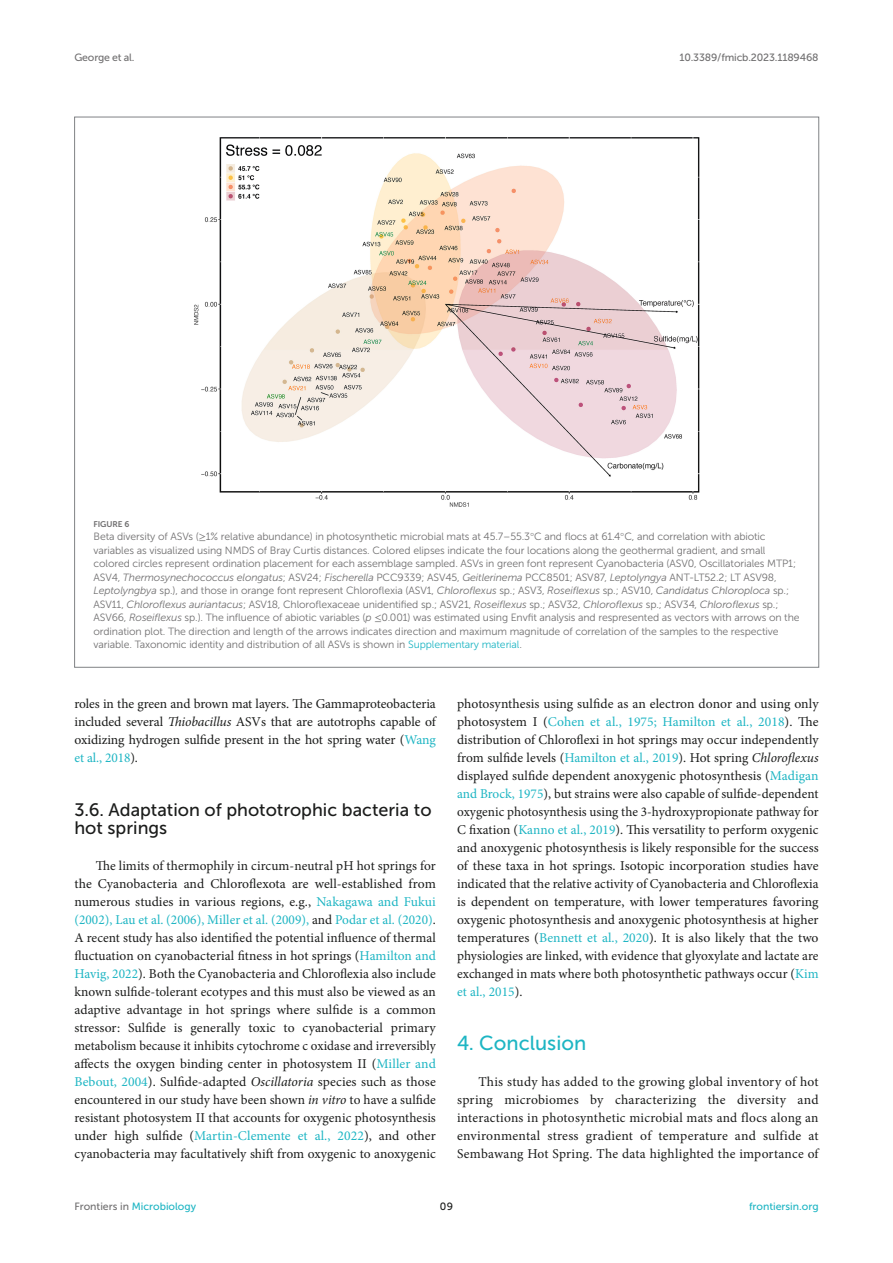
<style>
.page{position:relative;width:893px;height:1263px;background:#fff}
.page>*{position:absolute;margin:0;border:0;box-sizing:border-box;transform-origin:0 0}
.HEAD_1{font:20.25px "Museo Sans 500";color:#1db5c3}
.HEAD_2{font:18px/18px "Museo Sans 500";color:#1b1c1b}
.TEXT_FLUSH{font:13.5px/18px "Minion Pro";letter-spacing:.005em;color:#1b1c1b;text-align:justify}
.FIG_LEG{font:10.5px/13.5px "Museo Sans 300";letter-spacing:-.01em;color:#706f70}
.t1{font:10.5px "Museo Sans 500";color:#1db5c3}
.t2{font:10.5px "Museo Sans 500";letter-spacing:-.015em;color:#706f70}
.t3{font:10.5px "Museo Sans 500";color:#1b1c1b}
.FIG_HD{font:8.25px "Museo Sans 700";letter-spacing:-.01em;color:#706f70}
.s1{font-family:"STIX General"}
.s2{font-family:"STIX"}
.s3{font-style:italic}
.s4{color:#1db5c3}
.s5{color:#706f70}
</style>
<div class="page">
<img style="left:193px;top:137px;width:507px;height:370px">
<p class="t2" style="left:74px;top:51px;width:62px">George et al.</p>
<p class="t2" style="left:679px;top:51px;width:141px">10.3389/fmicb.2023.1189468</p>
<p class="FIG_HD" style="left:94px;top:519px;width:37px">FIGURE 6</p>
<p class="FIG_LEG" style="left:94px;top:530px;width:708px">Beta diversity of ASVs (<span class="s1">≥</span>1% relative abundance) in photosynthetic microbial mats at 45.7–55.3<span class="s2">°</span>C and flocs at 61.4<span class="s2">°</span>C, and correlation with abiotic variables as visualized using NMDS of Bray Curtis distances. Colored elipses indicate the four locations along the geothermal gradient, and small colored circles represent ordination placement for each assemblage sampled. ASVs in green font represent Cyanobacteria (ASV0, Oscillatoriales MTP1; ASV4, <span class="s3">Thermosynechococcus elongatus</span>; ASV24; <span class="s3">Fischerella</span> PCC9339; ASV45, <span class="s3">Geitlerinema</span> PCC8501; ASV87, <span class="s3">Leptolyngya</span> ANT-LT52.2; LT ASV98, <span class="s3">Leptolyngbya</span> sp.), and those in orange font represent Chloroflexia (ASV1, <span class="s3">Chloroflexus</span> sp.; ASV3, <span class="s3">Roseiflexus</span> sp.; ASV10, <span class="s3">Candidatus Chloroploca</span> sp.; ASV11, <span class="s3">Chloroflexus auriantacus</span>; ASV18, Chloroflexaceae unidentified sp.; ASV21, <span class="s3">Roseiflexus</span> sp.; ASV32, <span class="s3">Chloroflexus</span> sp.; ASV34, <span class="s3">Chloroflexus</span> sp.; ASV66, <span class="s3">Roseiflexus</span> sp.). The influence of abiotic variables (<span class="s3">p</span> <span class="s1">≤</span> 0.001) was estimated using Envfit analysis and respresented as vectors with arrows on the ordination plot. The direction and length of the arrows indicates direction and maximum magnitude of correlation of the samples to the respective variable. Taxonomic identity and distribution of all ASVs is shown in <span class="s4">Supplementary material</span>.</p>
<p class="TEXT_FLUSH" style="left:74px;top:695px;width:363px">roles in the green and brown mat layers. The Gammaproteobacteria included several <span class="s3">Thiobacillus</span> ASVs that are autotrophs capable of oxidizing hydrogen sulfide present in the hot spring water (<span class="s4">Wang et al., 2018</span>).</p>
<p class="HEAD_2" style="left:74px;top:801px;width:359px">3.6. Adaptation of phototrophic bacteria to hot springs</p>
<p class="TEXT_FLUSH" style="left:74px;top:857px;width:363px;text-indent:21px">The limits of thermophily in circum-neutral pH hot springs for the Cyanobacteria and Chloroflexota are well-established from numerous studies in various regions, e.g., <span class="s4">Nakagawa and Fukui (2002), Lau et al. (2006), Miller et al. (2009),</span> and <span class="s4">Podar et al. (2020)</span>.<br>A recent study has also identified the potential influence of thermal fluctuation on cyanobacterial fitness in hot springs (<span class="s4">Hamilton and Havig, 2022</span>). Both the Cyanobacteria and Chloroflexia also include known sulfide-tolerant ecotypes and this must also be viewed as an adaptive advantage in hot springs where sulfide is a common stressor: Sulfide is generally toxic to cyanobacterial primary metabolism because it inhibits cytochrome c oxidase and irreversibly affects the oxygen binding center in photosystem II (<span class="s4">Miller and Bebout, 2004</span>). Sulfide-adapted <span class="s3">Oscillatoria</span> species such as those encountered in our study have been shown <span class="s3">in vitro</span> to have a sulfide resistant photosystem II that accounts for oxygenic photosynthesis under high sulfide (<span class="s4">Martin-Clemente et al., 2022</span>), and other cyanobacteria may facultatively shift from oxygenic to anoxygenic</p>
<p class="TEXT_FLUSH" style="left:457px;top:695px;width:363px">photosynthesis using sulfide as an electron donor and using only photosystem I (<span class="s4">Cohen et al., 1975; Hamilton et al., 2018</span>). The distribution of Chloroflexi in hot springs may occur independently from sulfide levels (<span class="s4">Hamilton et al., 2019</span>). Hot spring <span class="s3">Chloroflexus </span>displayed sulfide dependent anoxygenic photosynthesis (<span class="s4">Madigan and Brock, 1975</span>), but strains were also capable of sulfide-dependent oxygenic photosynthesis using the 3-hydroxypropionate pathway for C fixation (<span class="s4">Kanno et al., 2019</span>). This versatility to perform oxygenic and anoxygenic photosynthesis is likely responsible for the success of these taxa in hot springs. Isotopic incorporation studies have indicated that the relative activity of Cyanobacteria and Chloroflexia is dependent on temperature, with lower temperatures favoring oxygenic photosynthesis and anoxygenic photosynthesis at higher temperatures (<span class="s4">Bennett et al., 2020</span>). It is also likely that the two physiologies are linked, with evidence that glyoxylate and lactate are exchanged in mats where both photosynthetic pathways occur (<span class="s4">Kim et al., 2015</span>).</p>
<p class="HEAD_1" style="left:457px;top:1032px;width:131px">4. Conclusion</p>
<p class="TEXT_FLUSH" style="left:457px;top:1073px;width:363px;text-indent:21px">This study has added to the growing global inventory of hot spring microbiomes by characterizing the diversity and interactions in photosynthetic microbial mats and flocs along an environmental stress gradient of temperature and sulfide at Sembawang Hot Spring. The data highlighted the importance of</p>
<p class="t1" style="left:74px;top:1200px;width:123px"><span class="s5">Frontiers in</span> Microbiology</p>
<p class="t3" style="left:440px;top:1200px;width:15px">09</p>
<p class="t1" style="left:749px;top:1200px;width:71px">frontiersin.org</p>
</div>
